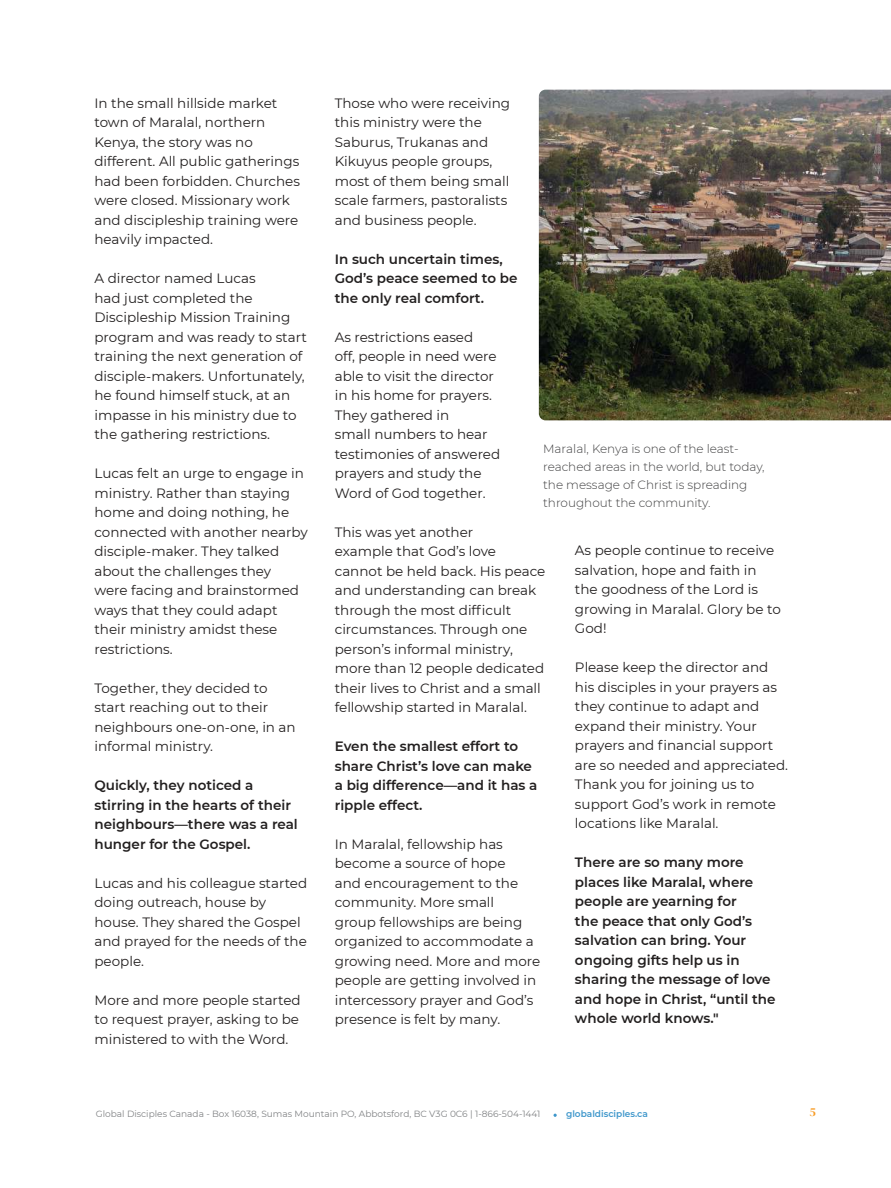
<style>
.page{position:relative;width:891px;height:1188px;background:#fff}
.page>*{position:absolute;margin:0;border:0;box-sizing:border-box;transform-origin:0 0}
.t1{font:13.5px/19.5px "Montserrat";color:#221f1f}
.t2{font:600 13.5px/19.5px "Montserrat";color:#221f1f}
.t3{font:300 12px/18px "Montserrat";color:#404041}
.t4{font:12px "DM Serif Display";color:#f89c25}
.t5{font:9px "Montserrat";color:#808284}
.t6{font:600 9px "Montserrat";color:#3f97cb}
</style>
<div class="page">
<img style="left:539px;top:90px;width:352px;height:330px">
<p class="t1" style="left:94px;top:94px;width:207px">In the small hillside market town of Maralal, northern<br>Kenya, the story was no different. All public gatherings had been forbidden. Churches were closed. Missionary work and discipleship training were heavily impacted.</p>
<p class="t1" style="left:94px;top:270px;width:214px">A director named Lucas<br>had just completed the<br>Discipleship Mission Training program and was ready to start training the next generation of disciple-makers. Unfortunately, he found himself stuck, at an impasse in his ministry due to the gathering restrictions.</p>
<p class="t1" style="left:94px;top:465px;width:215px">Lucas felt an urge to engage in ministry. Rather than staying home and doing nothing, he connected with another nearby disciple-maker. They talked about the challenges they were facing and brainstormed ways that they could adapt their ministry amidst these restrictions.</p>
<p class="t1" style="left:94px;top:678px;width:203px">Together, they decided to start reaching out to their neighbours one-on-one, in an informal ministry.</p>
<p class="t2" style="left:94px;top:776px;width:205px">Quickly, they noticed a stirring in the hearts of their neighbours—there was a real hunger for the Gospel.</p>
<p class="t1" style="left:94px;top:874px;width:214px">Lucas and his colleague started doing outreach, house by house. They shared the Gospel and prayed for the needs of the people.</p>
<p class="t1" style="left:94px;top:991px;width:208px">More and more people started to request prayer, asking to be ministered to with the Word.</p>
<p class="t1" style="left:335px;top:93px;width:177px">Those who were receiving this ministry were the<br>Saburus, Trukanas and<br>Kikuyus people groups, most of them being small scale farmers, pastoralists and business people.</p>
<p class="t2" style="left:335px;top:250px;width:184px">In such uncertain times,<br>God’s peace seemed to be the only real comfort.</p>
<p class="t1" style="left:335px;top:328px;width:167px">As restrictions eased<br>off, people in need were able to visit the director in his home for prayers.<br>They gathered in<br>small numbers to hear testimonies of answered prayers and study the<br>Word of God together.</p>
<p class="t1" style="left:335px;top:522px;width:212px">This was yet another<br>example that God’s love cannot be held back. His peace and understanding can break through the most difficult circumstances. Through one person’s informal ministry, more than 12 people dedicated their lives to Christ and a small fellowship started in Maralal.</p>
<p class="t2" style="left:335px;top:737px;width:204px">Even the smallest effort to share Christ’s love can make a big difference—and it has a ripple effect.</p>
<p class="t1" style="left:335px;top:835px;width:207px">In Maralal, fellowship has become a source of hope<br>and encouragement to the community. More small<br>group fellowships are being organized to accommodate a growing need. More and more people are getting involved in intercessory prayer and God’s presence is felt by many.</p>
<p class="t3" style="left:543px;top:440px;width:223px">Maralal, Kenya is one of the least&shy;reached areas in the world, but today, the message of Christ is spreading throughout the community.</p>
<p class="t1" style="left:575px;top:542px;width:207px">As people continue to receive salvation, hope and faith in the goodness of the Lord is growing in Maralal. Glory be to<br>God!</p>
<p class="t1" style="left:575px;top:659px;width:215px">Please keep the director and his disciples in your prayers as they continue to adapt and expand their ministry. Your prayers and financial support are so needed and appreciated.<br>Thank you for joining us to support God’s work in remote locations like Maralal.</p>
<p class="t2" style="left:575px;top:854px;width:202px">There are so many more places like Maralal, where people are yearning for<br>the peace that only God’s salvation can bring. Your ongoing gifts help us in sharing the message of love and hope in Christ, “until the whole world knows."</p>
<p class="t5" style="left:96px;top:1110px;width:446px">Global Disciples Canada - Box 16038, Sumas Mountain PO, Abbotsford, BC V3G 0C6 | 1-866-504-1441</p>
<p class="t6" style="left:566px;top:1110px;width:83px">globaldisciples.ca</p>
<p class="t4" style="left:809px;top:1108px;width:8px">5</p>
</div>
